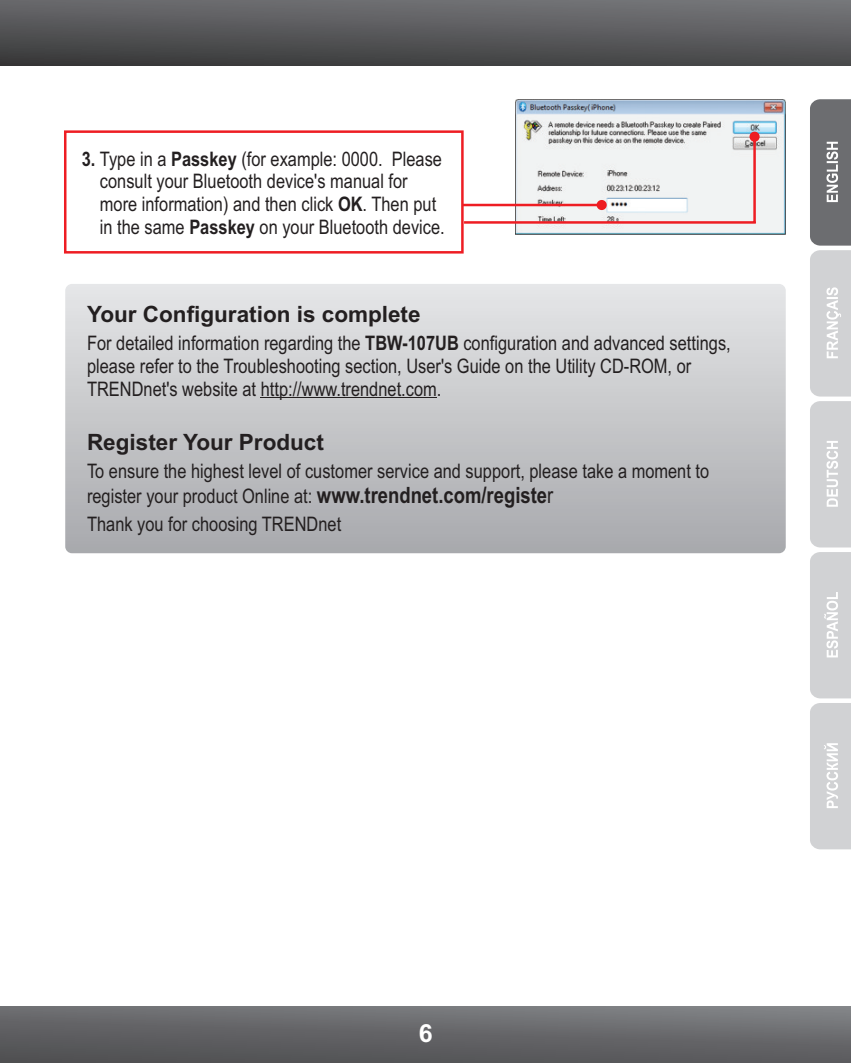
<style>
.page{position:relative;width:851px;height:1063px;background:#fff}
.page>*{position:absolute;margin:0;border:0;box-sizing:border-box;transform-origin:0 0}
.t1{font:700 25px "Arial";color:#fff}
.t2{font:700 22.5px "Arial";color:#231f20}
.t3{font:20px/22.8px "Arial Narrow";color:#231f20}
.s1{font-weight:700}
.s2{font-weight:700;font-size:22.5px}
.s3{font-size:22.5px}
</style>
<div class="page">
<div style="left:0;top:0;width:850px;height:65px;background:linear-gradient(to bottom,#717175,#404142)"></div>
<div style="left:0;top:1006px;width:850px;height:57px;background:linear-gradient(to bottom,#78797d,#525255)"></div>
<svg style="left:810px;top:99px;width:40px;height:750px;background:#c2c3c5"></svg>
<img style="left:515px;top:99px;width:270px;height:136px">
<svg style="left:465px;top:132px;width:294px;height:92px"></svg>
<div style="left:65px;top:284px;width:720px;height:269px;background:linear-gradient(to bottom,#e5e6e8,#a8a9ad);border-radius:7px"></div>
<hr style="left:261px;top:397px;width:176px;height:1px;background:#231f20">
<svg style="left:64px;top:130px;width:401px;height:124px"></svg>
<p class="t3" style="left:100px;top:149px;width:346px;text-indent:-18px"><span class="s1">3.</span> Type in a <span class="s1">Passkey</span> (for example: 0000. Please consult your Bluetooth device's manual for more information) and then click <span class="s1">OK</span>. Then put in the same <span class="s1">Passkey</span> on your Bluetooth device.</p>
<p class="t2" style="left:87px;top:306px;width:335px">Your Configuration is complete</p>
<p class="t3" style="left:87px;top:334px;width:645px">For detailed information regarding the <span class="s1">TBW-107UB</span> configuration and advanced settings, please refer to the Troubleshooting section, User's Guide on the Utility CD-ROM, or<br>TRENDnet's website at http://www.trendnet.com.</p>
<p class="t2" style="left:87px;top:434px;width:238px">Register Your Product</p>
<p class="t3" style="left:87px;top:460px;width:623px;line-height:25.2px">To ensure the highest level of customer service and support, please take a moment to register your product Online at: <span class="s2">www.trendnet.com/registe</span><span class="s3">r</span></p>
<p class="t3" style="left:87px;top:515px;width:256px">Thank you for choosing TRENDnet</p>
<p class="t1" style="left:419px;top:1023px;width:15px">6</p>
</div>
